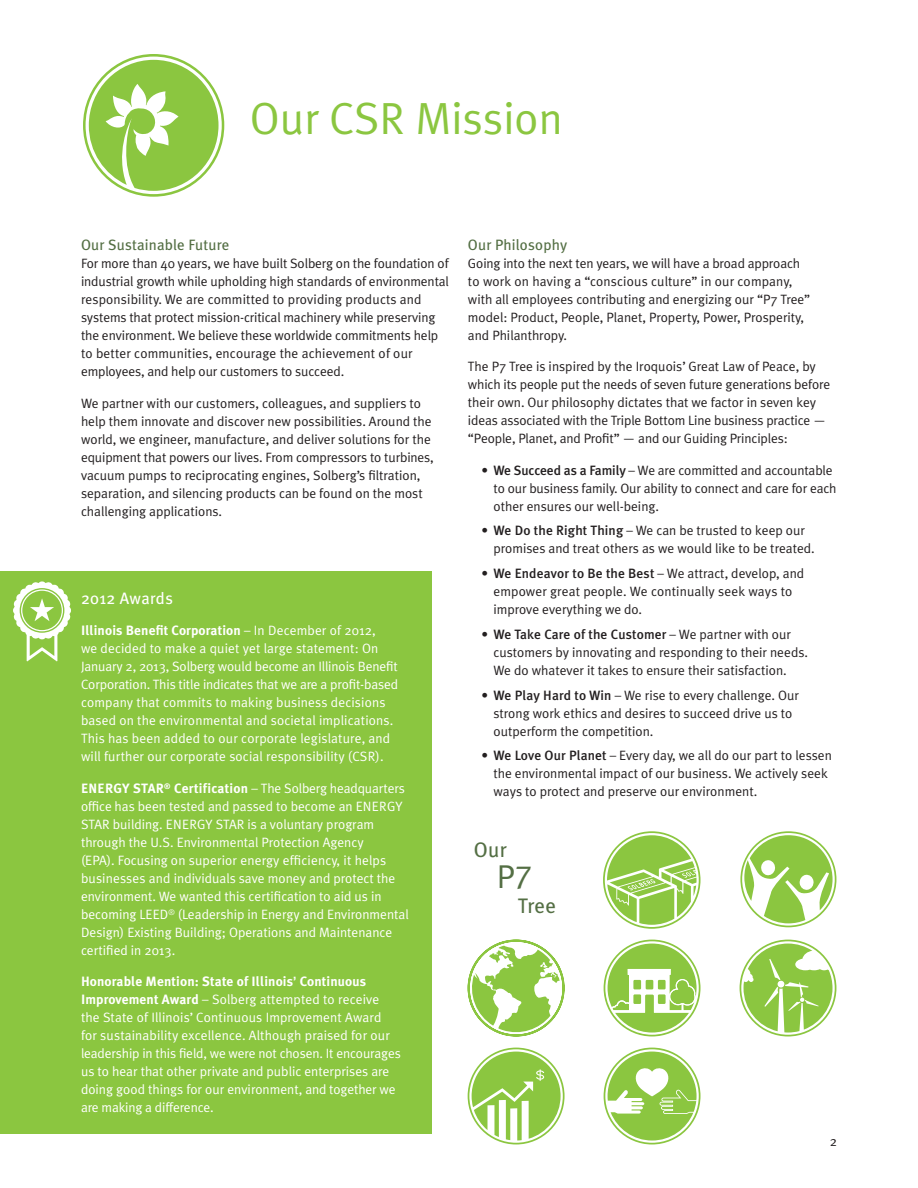
<style>
.page{position:relative;width:918px;height:1188px;background:#fff}
.page>*{position:absolute;margin:0;border:0;box-sizing:border-box;transform-origin:0 0}
.t1{font:45px "Meta Plus Normal";color:#8bc640}
.Paragraph_Headings{font:33px "Meta Plus Normal Caps";color:#546f44}
.Paragraph_Headings-2{font:21px "Meta Plus";letter-spacing:.01em;color:#546f44}
.body_copy{font:16.5px "Meta Plus";letter-spacing:.02em;color:#fff}
.Paragraph_Headings-3{font:15px "Meta Plus";letter-spacing:.01em;color:#546f44}
.body_copy-2{font:13.5px/18px "Meta Plus Normal";color:#231f20}
.body_copy-3{font:13.5px/18px "Meta Plus Normal";color:#fff}
.s1{font-family:"Meta Plus";font-weight:700}
.s2{font-family:"Dow Corporate";font-weight:500}
.s3{font-family:"Meta Plus";font-weight:500}
</style>
<div class="page">
<svg style="left:83px;top:54px;width:141px;height:143px"></svg>
<svg style="left:467px;top:939px;width:98px;height:98px"></svg>
<svg style="left:740px;top:831px;width:96px;height:96px"></svg>
<svg style="left:603px;top:831px;width:98px;height:98px"></svg>
<svg style="left:468px;top:1048px;width:97px;height:97px"></svg>
<svg style="left:604px;top:940px;width:97px;height:96px"></svg>
<svg style="left:740px;top:940px;width:96px;height:96px"></svg>
<svg style="left:604px;top:1048px;width:97px;height:97px"></svg>
<div style="left:0;top:571px;width:431px;height:563px;background:#8bc640"></div>
<svg style="left:13px;top:581px;width:58px;height:81px"></svg>
<p class="t1" style="left:250px;top:92px;width:314px">Our CSR Mission</p>
<p class="Paragraph_Headings-3" style="left:81px;top:236px;width:150px">Our Sustainable Future</p>
<p class="body_copy-2" style="left:81px;top:254px;width:369px">For more than 40 years, we have built Solberg on the foundation of industrial growth while upholding high standards of environmental responsibility. We are committed to providing products and systems that protect mission-critical machinery while preserving the environment. We believe these worldwide commitments help to better communities, encourage the achievement of our employees, and help our customers to succeed.</p>
<p class="body_copy-2" style="left:81px;top:394px;width:354px">We partner with our customers, colleagues, and suppliers to help them innovate and discover new possibilities. Around the world, we engineer, manufacture, and deliver solutions for the equipment that powers our lives. From compressors to turbines, vacuum pumps to reciprocating engines, Solberg’s filtration, separation, and silencing products can be found on the most challenging applications.</p>
<p class="body_copy" style="left:81px;top:589px;width:93px">2012 Awards</p>
<p class="body_copy-3" style="left:81px;top:621px;width:319px"><span class="s1">Illinois Benefit Corporation</span> – In December of 2012,<br>we decided to make a quiet yet large statement: On January 2, 2013, Solberg would become an Illinois Benefit Corporation. This title indicates that we are a profit-based company that commits to making business decisions based on the environmental and societal implications.<br>This has been added to our corporate legislature, and will further our corporate social responsibility (CSR).</p>
<p class="body_copy-3" style="left:81px;top:779px;width:329px"><span class="s1">ENERGY STAR</span><sup>®</sup> <span class="s1">Certification</span> – The Solberg headquarters office has been tested and passed to become an ENERGY STAR building. ENERGY STAR is a voluntary program through the U.S. Environmental Protection Agency<br>(EPA). Focusing on superior energy efficiency, it helps businesses and individuals save money and protect the environment. We wanted this certification to aid us in becoming LEED<sup>®</sup> (Leadership in Energy and Environmental Design) Existing Building; Operations and Maintenance certified in 2013.</p>
<p class="body_copy-3" style="left:81px;top:972px;width:321px"><span class="s1">Honorable Mention: State of Illinois</span><span class="s2">’</span> <span class="s1">Continuous Improvement Award</span> – Solberg attempted to receive the State of Illinois’ Continuous Improvement Award<br>for sustainability excellence. Although praised for our leadership in this field, we were not chosen. It encourages us to hear that other private and public enterprises are doing good things for our environment, and together we are making a difference.</p>
<p class="Paragraph_Headings-3" style="left:468px;top:236px;width:101px">Our Philosophy</p>
<p class="body_copy-2" style="left:468px;top:254px;width:344px">Going into the next ten years, we will have a broad approach to work on having a “conscious culture” in our company, with all employees contributing and energizing our “P7 Tree” model: Product, People, Planet, Property, Power, Prosperity, and Philanthropy.</p>
<p class="body_copy-2" style="left:468px;top:357px;width:364px">The P7 Tree is inspired by the Iroquois’ Great Law of Peace, by which its people put the needs of seven future generations before their own. Our philosophy dictates that we factor in seven key ideas associated with the Triple Bottom Line business practice — “People, Planet, and Profit” — and our Guiding Principles:</p>
<p class="body_copy-2" style="left:493px;top:461px;width:345px;text-indent:-12px"><span class="s3">• We Succeed as a Family</span> – We are committed and accountable to our business family. Our ability to connect and care for each other ensures our well-being.</p>
<p class="body_copy-2" style="left:493px;top:522px;width:323px;text-indent:-12px"><span class="s3">• We Do the Right Thing</span> – We can be trusted to keep our promises and treat others as we would like to be treated.</p>
<p class="body_copy-2" style="left:493px;top:564px;width:312px;text-indent:-12px"><span class="s3">• We Endeavor to Be the Best</span> – We attract, develop, and empower great people. We continually seek ways to improve everything we do.</p>
<p class="body_copy-2" style="left:493px;top:625px;width:316px;text-indent:-12px"><span class="s3">• We Take Care of the Customer</span> – We partner with our customers by innovating and responding to their needs.<br>We do whatever it takes to ensure their satisfaction.</p>
<p class="body_copy-2" style="left:493px;top:686px;width:307px;text-indent:-12px"><span class="s3">• We Play Hard to Win</span> – We rise to every challenge. Our strong work ethics and desires to succeed drive us to outperform the competition.</p>
<p class="body_copy-2" style="left:493px;top:747px;width:340px;text-indent:-12px"><span class="s3">• We Love Our Planet</span> – Every day, we all do our part to lessen the environmental impact of our business. We actively seek ways to protect and preserve our environment.</p>
<p class="Paragraph_Headings-2" style="left:474px;top:837px;width:34px">Our</p>
<p class="Paragraph_Headings" style="left:497px;top:857px;width:37px">P7</p>
<p class="Paragraph_Headings-2" style="left:518px;top:893px;width:40px">Tree</p>
<p class="body_copy-2" style="left:830px;top:1132px;width:9px">2</p>
</div>
